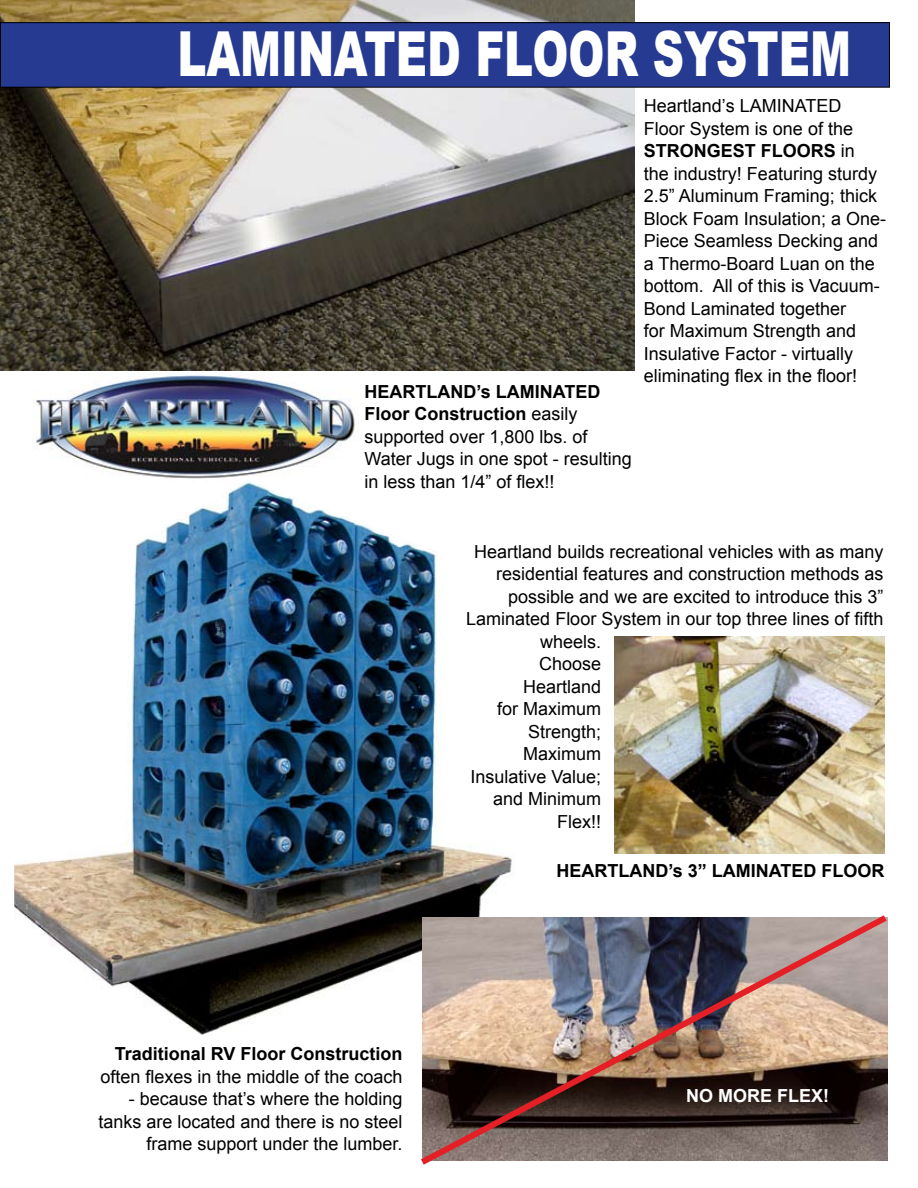
<style>
.page{position:relative;width:918px;height:1188px;background:#fff}
.page>*{position:absolute;margin:0;border:0;box-sizing:border-box;transform-origin:0 0}
.t1{font:900 62.1px "Arial";color:#fff;scale:.7 1}
.t2{font:18px/22.5px "Arial";color:#000}
.t3{font:700 18px "Arial";color:#000}
.t4{font:700 18px "Arial";color:#fff}
.s1{font-weight:700}
</style>
<div class="page">
<img style="left:33px;top:375px;width:326px;height:104px">
<img style="left:14px;top:482px;width:499px;height:553px">
<img style="left:0;top:0;width:634px;height:371px">
<img style="left:615px;top:637px;width:270px;height:217px">
<div style="left:0;top:23px;width:889px;height:64px;background:#273a91"></div>
<div style="left:0;top:22px;width:890px;height:66px;border:1px solid #000"></div>
<img style="left:414px;top:910px;width:474px;height:255px">
<h1 class="t1" style="left:178px;top:9px;width:964px">LAMINATED FLOOR SYSTEM</h1>
<p class="t2" style="left:644px;top:95px;width:244px">Heartland’s LAMINATED<br>Floor System is one of the<br><span class="s1">STRONGEST FLOORS</span> in<br>the industry! Featuring sturdy<br>2.5” Aluminum Framing; thick<br>Block Foam Insulation; a One-<br>Piece Seamless Decking and a Thermo-Board Luan on the bottom. All of this is Vacuum-<br>Bond Laminated together<br>for Maximum Strength and<br>Insulative Factor - virtually eliminating flex in the floor!</p>
<p class="t2" style="left:364px;top:380px;width:269px"><span class="s1">HEARTLAND’s LAMINATED<br>Floor Construction</span> easily supported over 1,800 lbs. of<br>Water Jugs in one spot - resulting in less than 1/4” of flex!!</p>
<p class="t2" style="left:474px;top:540px;width:411px">Heartland builds recreational vehicles with as many</p>
<p class="t2" style="left:496px;top:563px;width:389px">residential features and construction methods as</p>
<p class="t2" style="left:508px;top:585px;width:377px">possible and we are excited to introduce this 3”</p>
<p class="t2" style="left:466px;top:608px;width:419px">Laminated Floor System in our top three lines of fifth</p>
<p class="t2" style="left:540px;top:630px;width:63px">wheels.</p>
<p class="t2" style="left:539px;top:653px;width:64px">Choose</p>
<p class="t2" style="left:523px;top:675px;width:80px">Heartland</p>
<p class="t2" style="left:497px;top:698px;width:106px">for Maximum</p>
<p class="t2" style="left:528px;top:720px;width:75px">Strength;</p>
<p class="t2" style="left:523px;top:743px;width:79px">Maximum</p>
<p class="t2" style="left:470px;top:765px;width:132px">Insulative Value;</p>
<p class="t2" style="left:493px;top:788px;width:110px">and Minimum</p>
<p class="t2" style="left:557px;top:810px;width:46px">Flex!!</p>
<p class="t3" style="left:557px;top:859px;width:329px">HEARTLAND’s 3” LAMINATED FLOOR</p>
<p class="t3" style="left:115px;top:1042px;width:289px">Traditional RV Floor Construction</p>
<p class="t2" style="left:100px;top:1065px;width:304px">often flexes in the middle of the coach</p>
<p class="t2" style="left:98px;top:1088px;width:306px;text-align:right">- because that’s where the holding tanks are located and there is no steel frame support under the lumber.</p>
<p class="t4" style="left:686px;top:1084px;width:145px">NO MORE FLEX!</p>
</div>
